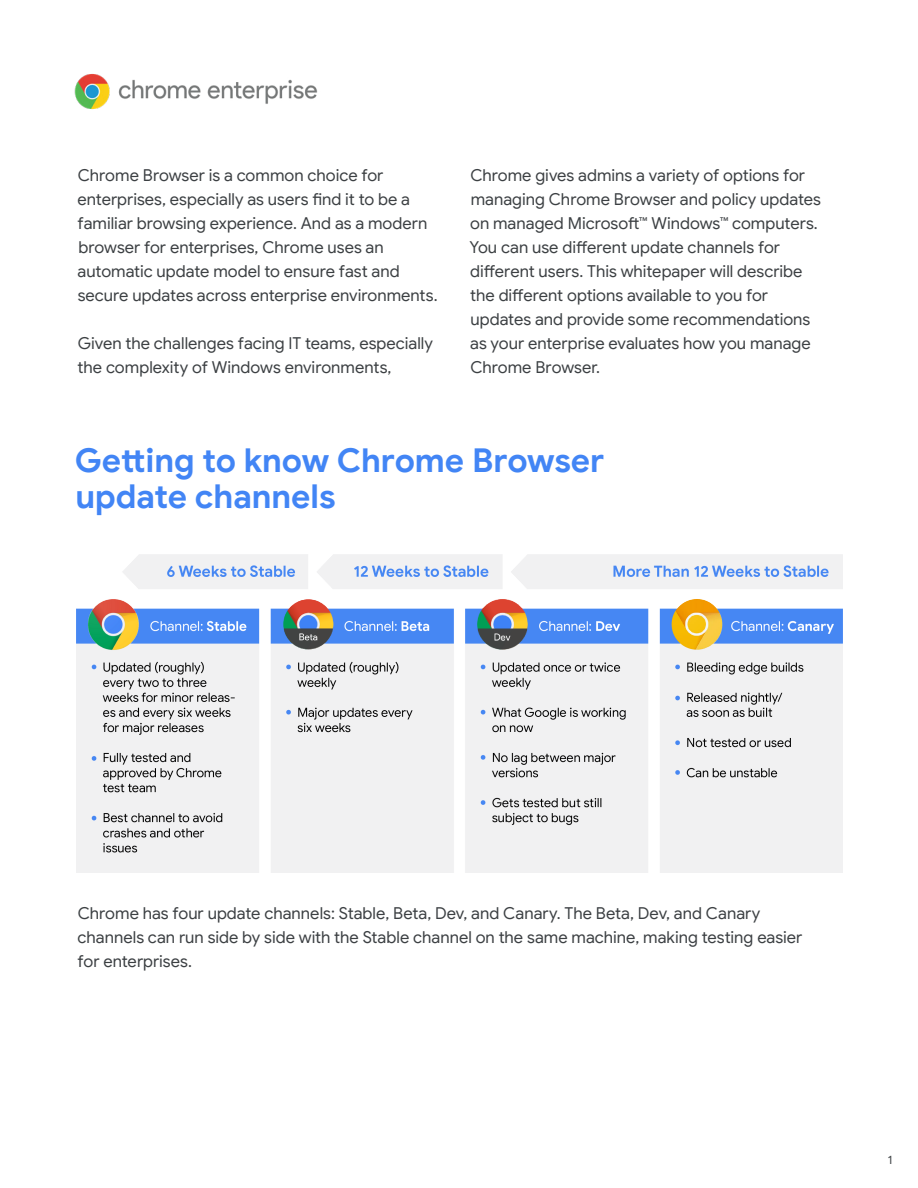
<style>
.page{position:relative;width:918px;height:1188px;background:#fff}
.page>*{position:absolute;margin:0;border:0;box-sizing:border-box;transform-origin:0 0}
.H4_Head_20_26{font:700 33px/36px "Google Sans";letter-spacing:-.005em;color:#4285f5}
.t1{font:16.5px/24px "Google Sans";letter-spacing:.005em;color:#3c4043}
.H9_Body_Bold_10_15{font:12px "Google Sans";color:#3c4043}
</style>
<div class="page">
<img style="left:74px;top:74px;width:244px;height:36px">
<img style="left:76px;top:554px;width:766px;height:319px">
<p class="t1" style="left:78px;top:164px;width:362px">Chrome Browser is a common choice for enterprises, especially as users find it to be a familiar browsing experience. And as a modern browser for enterprises, Chrome uses an automatic update model to ensure fast and secure updates across enterprise environments.</p>
<p class="t1" style="left:78px;top:332px;width:357px">Given the challenges facing IT teams, especially the complexity of Windows environments,</p>
<p class="t1" style="left:469px;top:164px;width:353px">Chrome gives admins a variety of options for managing Chrome Browser and policy updates on managed Microsoft™ Windows™ computers.<br>You can use different update channels for different users. This whitepaper will describe the different options available to you for updates and provide some recommendations as your enterprise evaluates how you manage Chrome Browser.</p>
<p class="H4_Head_20_26" style="left:75px;top:443px;width:531px">Getting to know Chrome Browser update channels</p>
<p class="t1" style="left:78px;top:901px;width:726px">Chrome has four update channels: Stable, Beta, Dev, and Canary. The Beta, Dev, and Canary channels can run side by side with the Stable channel on the same machine, making testing easier for enterprises.</p>
<p class="H9_Body_Bold_10_15" style="left:888px;top:1153px;width:6px">1</p>
</div>
